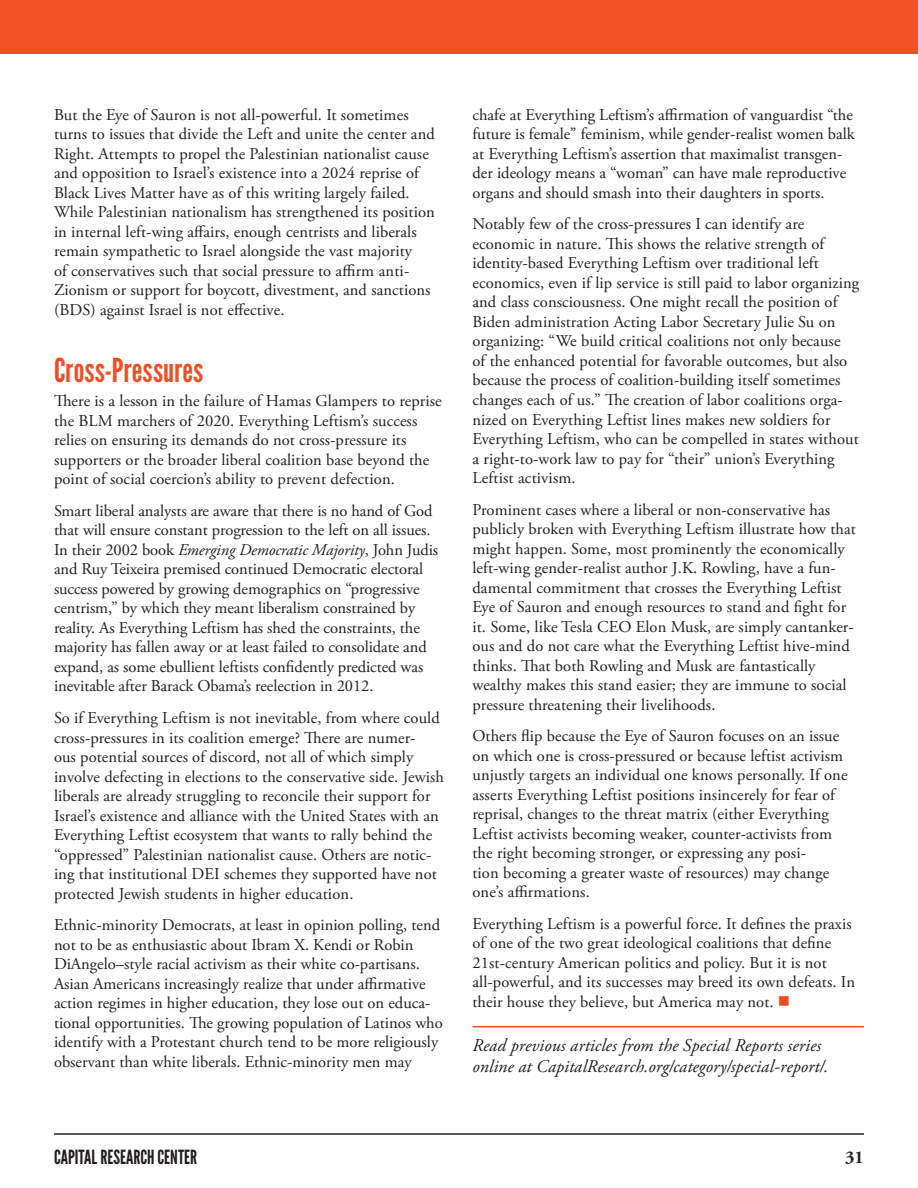
<style>
.page{position:relative;width:918px;height:1188px;background:#fff}
.page>*{position:absolute;margin:0;border:0;box-sizing:border-box;transform-origin:0 0}
.t1{font:33px "League Gothic";letter-spacing:.005em;color:#f04e24}
.t2{font:19.5px "League Gothic";color:#231f20}
.t3{font:italic 18px/21px "Adobe Garamond Pro";letter-spacing:.005em;color:#231f20}
.t4{font:700 18px "Adobe Garamond Pro";color:#231f20}
.t5{font:16.5px/19.5px "Adobe Garamond Pro";letter-spacing:.005em;color:#231f20}
.s1{font-style:italic}
.s2{color:#f04e24}
</style>
<div class="page">
<hr style="left:54px;top:1133px;width:810px;height:2px;background:#231f20">
<div style="left:0;top:0;width:918px;height:54px;background:#f04e24"></div>
<hr style="left:472px;top:1026px;width:392px;height:1px;background:#f04e24">
<p class="t5" style="left:54px;top:106px;width:382px">But the Eye of Sauron is not all-powerful. It sometimes turns to issues that divide the Left and unite the center and Right. Attempts to propel the Palestinian nationalist cause and opposition to Israel’s existence into a 2024 reprise of Black Lives Matter have as of this writing largely failed.<br>While Palestinian nationalism has strengthened its position in internal left-wing affairs, enough centrists and liberals remain sympathetic to Israel alongside the vast majority<br>of conservatives such that social pressure to affirm anti-Zionism or support for boycott, divestment, and sanctions (BDS) against Israel is not effective.</p>
<h1 class="t1" style="left:54px;top:351px;width:151px">Cross-Pressures</h1>
<p class="t5" style="left:54px;top:392px;width:389px">There is a lesson in the failure of Hamas Glampers to reprise the BLM marchers of 2020. Everything Leftism’s success relies on ensuring its demands do not cross-pressure its supporters or the broader liberal coalition base beyond the point of social coercion’s ability to prevent defection.</p>
<p class="t5" style="left:54px;top:502px;width:386px">Smart liberal analysts are aware that there is no hand of God that will ensure constant progression to the left on all issues.<br>In their 2002 book <span class="s1">Emerging Democratic Majority</span>, John Judis and Ruy Teixeira premised continued Democratic electoral success powered by growing demographics on “progressive centrism,” by which they meant liberalism constrained by reality. As Everything Leftism has shed the constraints, the majority has fallen away or at least failed to consolidate and expand, as some ebullient leftists confidently predicted was inevitable after Barack Obama’s reelection in 2012.</p>
<p class="t5" style="left:54px;top:709px;width:391px">So if Everything Leftism is not inevitable, from where could cross-pressures in its coalition emerge? There are numer-<br>ous potential sources of discord, not all of which simply involve defecting in elections to the conservative side. Jewish liberals are already struggling to reconcile their support for Israel’s existence and alliance with the United States with an Everything Leftist ecosystem that wants to rally behind the “oppressed” Palestinian nationalist cause. Others are notic&shy;ing that institutional DEI schemes they supported have not protected Jewish students in higher education.</p>
<p class="t5" style="left:54px;top:916px;width:390px">Ethnic-minority Democrats, at least in opinion polling, tend not to be as enthusiastic about Ibram X. Kendi or Robin DiAngelo–style racial activism as their white co-partisans.<br>Asian Americans increasingly realize that under affirmative action regimes in higher education, they lose out on educa&shy;tional opportunities. The growing population of Latinos who identify with a Protestant church tend to be more religiously observant than white liberals. Ethnic-minority men may</p>
<p class="t5" style="left:472px;top:106px;width:384px">chafe at Everything Leftism’s affirmation of vanguardist “the future is female” feminism, while gender-realist women balk at Everything Leftism’s assertion that maximalist transgen&shy;der ideology means a “woman” can have male reproductive organs and should smash into their daughters in sports.</p>
<p class="t5" style="left:472px;top:215px;width:388px">Notably few of the cross-pressures I can identify are economic in nature. This shows the relative strength of identity-based Everything Leftism over traditional left economics, even if lip service is still paid to labor organizing and class consciousness. One might recall the position of Biden administration Acting Labor Secretary Julie Su on organizing: “We build critical coalitions not only because<br>of the enhanced potential for favorable outcomes, but also because the process of coalition-building itself sometimes changes each of us.” The creation of labor coalitions orga&shy;nized on Everything Leftist lines makes new soldiers for Everything Leftism, who can be compelled in states without a right-to-work law to pay for “their” union’s Everything Leftist activism.</p>
<p class="t5" style="left:472px;top:500px;width:385px">Prominent cases where a liberal or non-conservative has publicly broken with Everything Leftism illustrate how that might happen. Some, most prominently the economically left-wing gender-realist author J.K. Rowling, have a fun&shy;damental commitment that crosses the Everything Leftist Eye of Sauron and enough resources to stand and fight for it. Some, like Tesla CEO Elon Musk, are simply cantanker&shy;ous and do not care what the Everything Leftist hive-mind thinks. That both Rowling and Musk are fantastically wealthy makes this stand easier; they are immune to social pressure threatening their livelihoods.</p>
<p class="t5" style="left:472px;top:727px;width:377px">Others flip because the Eye of Sauron focuses on an issue on which one is cross-pressured or because leftist activism unjustly targets an individual one knows personally. If one asserts Everything Leftist positions insincerely for fear of reprisal, changes to the threat matrix (either Everything Leftist activists becoming weaker, counter-activists from the right becoming stronger, or expressing any posi-<br>tion becoming a greater waste of resources) may change one’s affirmations.</p>
<p class="t5" style="left:472px;top:914px;width:384px">Everything Leftism is a powerful force. It defines the praxis of one of the two great ideological coalitions that define 21st-century American politics and policy. But it is not all-powerful, and its successes may breed its own defeats. In their house they believe, but America may not. <span class="s2">■</span></p>
<p class="t3" style="left:472px;top:1036px;width:357px">Read previous articles from the Special Reports series online at CapitalResearch.org/category/special-report/.</p>
<p class="t2" style="left:54px;top:1146px;width:145px">CAPITAL RESEARCH CENTER</p>
<p class="t4" style="left:845px;top:1147px;width:20px">31</p>
</div>
